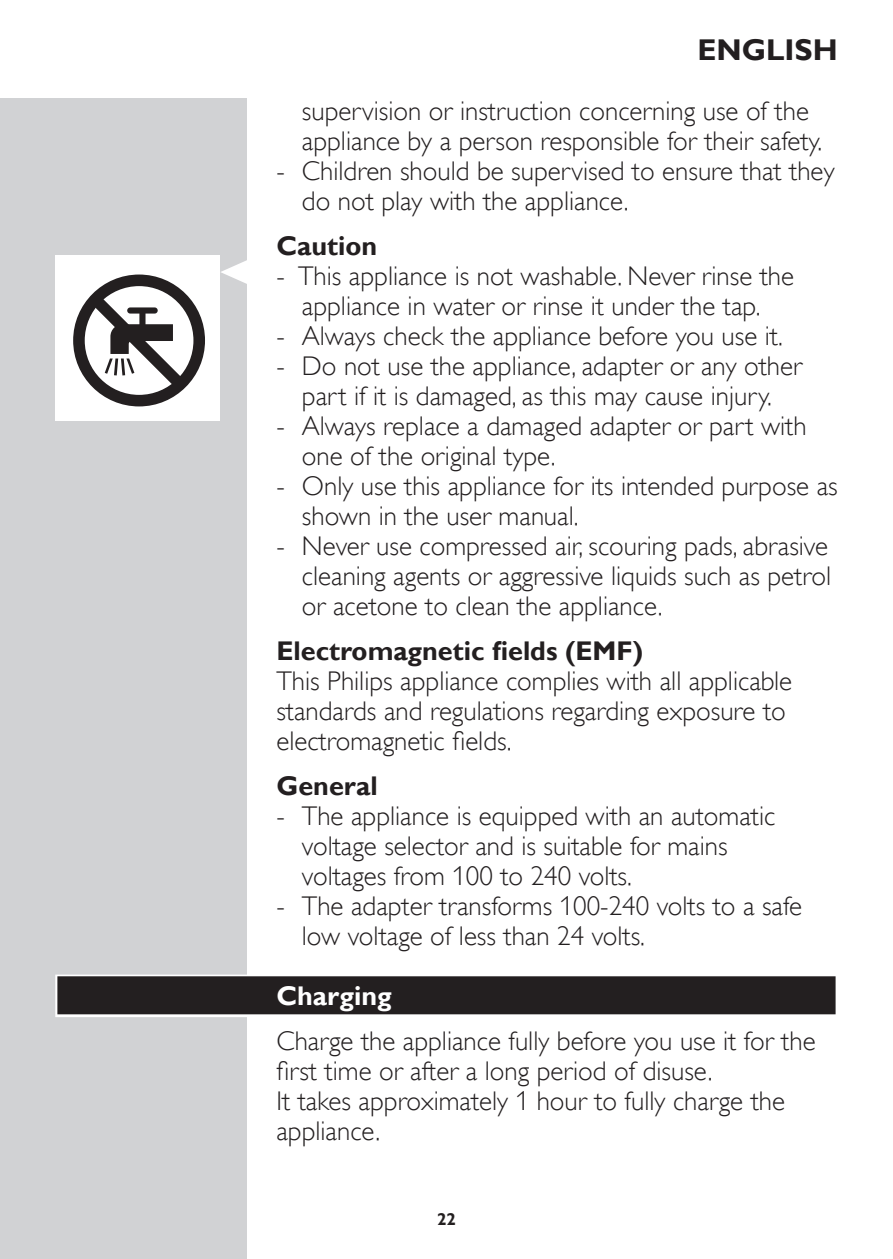
<style>
.page{position:relative;width:893px;height:1259px;background:#fff}
.page>*{position:absolute;margin:0;border:0;box-sizing:border-box;transform-origin:0 0}
.t1{font:700 30px "Gill Sans Alt One WGL";color:#231f20}
.t2{font:27px/30px "Gill Sans Alt One WGL Light";color:#231f20}
.t3{font:700 27px "Gill Sans Alt One WGL";color:#231f20}
.t4{font:700 27px "Gill Sans Alt One WGL";color:#fff}
.t5{font:700 17.1px "Gill Sans Alt One WGL";color:#231f20}
</style>
<div class="page">
<div style="left:0;top:98px;width:247px;height:1161px;background:#d1d2d4"></div>
<div style="left:55px;top:974px;width:783px;height:43px;background:linear-gradient(to right,#b5b4b4,#b5b4b4)"></div>
<div style="left:57px;top:976px;width:779px;height:38px;background:#231f20"></div>
<svg style="left:221px;top:260px;width:26px;height:24px"></svg>
<div style="left:55px;top:255px;width:165px;height:165px;background:#fff"></div>
<svg style="left:73px;top:274px;width:132px;height:132px"></svg>
<p class="t1" style="left:697px;top:29px;width:142px">ENGLISH</p>
<p class="t2" style="left:302px;top:96px;width:522px">supervision or instruction concerning use of the appliance by a person responsible for their safety.</p>
<p class="t2" style="left:302px;top:156px;width:534px;text-indent:-26px">- Children should be supervised to ensure that they do not play with the appliance.</p>
<p class="t3" style="left:276px;top:227px;width:102px">Caution</p>
<p class="t2" style="left:276px;top:261px;width:519px;text-align:center">- This appliance is not washable. Never rinse the appliance in water or rinse it under the tap.</p>
<p class="t2" style="left:276px;top:321px;width:508px">- Always check the appliance before you use it.</p>
<p class="t2" style="left:276px;top:351px;width:527px;text-align:center">- Do not use the appliance, adapter or any other part if it is damaged, as this may cause injury.</p>
<p class="t2" style="left:302px;top:411px;width:506px;text-indent:-26px">- Always replace a damaged adapter or part with one of the original type.</p>
<p class="t2" style="left:302px;top:471px;width:537px;text-indent:-26px">- Only use this appliance for its intended purpose as shown in the user manual.</p>
<p class="t2" style="left:302px;top:531px;width:531px;text-align:justify;text-indent:-26px">- Never use compressed air, scouring pads, abrasive cleaning agents or aggressive liquids such as petrol or acetone to clean the appliance.</p>
<p class="t3" style="left:276px;top:632px;width:368px">Electromagnetic fields (EMF)</p>
<p class="t2" style="left:276px;top:666px;width:517px">This Philips appliance complies with all applicable standards and regulations regarding exposure to electromagnetic fields.</p>
<p class="t3" style="left:276px;top:767px;width:103px">General</p>
<p class="t2" style="left:302px;top:801px;width:475px;text-indent:-26px">- The appliance is equipped with an automatic voltage selector and is suitable for mains voltages from 100 to 240 volts.</p>
<p class="t2" style="left:302px;top:891px;width:502px;text-indent:-26px">- The adapter transforms 100-240 volts to a safe low voltage of less than 24 volts.</p>
<p class="t4" style="left:276px;top:977px;width:117px">Charging</p>
<p class="t2" style="left:276px;top:1026px;width:541px">Charge the appliance fully before you use it for the first time or after a long period of disuse.<br>It takes approximately 1 hour to fully charge the appliance.</p>
<p class="t5" style="left:437px;top:1207px;width:20px">22</p>
</div>
